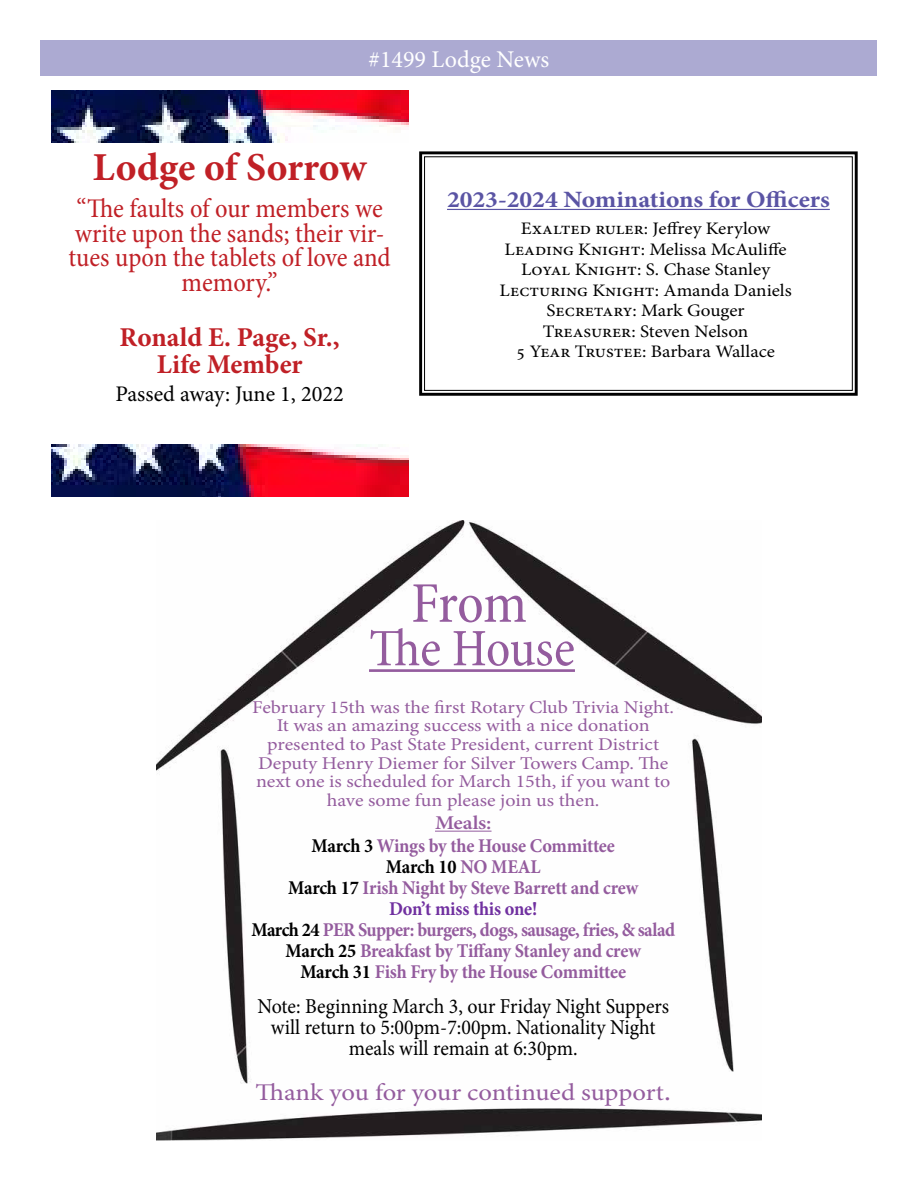
<style>
.page{position:relative;width:918px;height:1188px;background:#fff}
.page>*{position:absolute;margin:0;border:0;box-sizing:border-box;transform-origin:0 0}
.t1{font:condensed 58.05px "Minion Pro";color:#945c9e}
.t2{font:condensed 53.1px "Minion Pro";color:#945c9e}
.t3{font:700 39.6px "Minion Pro";color:#c02026}
.t4{font:condensed 27.15px/24.8px "Minion Pro";color:#c02026;text-align:center}
.t5{font:700 27.15px/27.3px "Minion Pro";letter-spacing:-.005em;color:#c02026;text-align:center}
.t6{font:24px "Minion Pro";color:#945c9e;scale:1.11 1}
.t7{font:24px "Minion Pro";color:#fff}
.t8{font:700 23.4px "Minion Pro";color:#5a54a4;scale:1.09 1}
.t9{font:22.35px "Minion Pro";color:#000}
.t10{font:21.15px/20.9px "Minion Pro";color:#000;text-align:center;scale:.94 1}
.t11{font:700 19.5px/20.9px "Minion Pro";letter-spacing:-.015em;color:#945c9e;text-align:center;scale:.94 1}
.t12{font:18px/18.6px "Minion Pro";letter-spacing:-.005em;color:#945c9e;text-align:center;scale:1.11 1}
.t13{font:17.55px/20.5px "Minion Pro";color:#000;text-align:center;scale:1.09 1}
.s1{font-weight:600}
.s2{color:#000}
.s3{color:#7030a0}
.s4{font-size:27px}
</style>
<div class="page">
<div style="left:40px;top:40px;width:838px;height:36px;background:#acaad2"></div>
<img style="left:156px;top:521px;width:606px;height:620px">
<hr style="left:369px;top:669px;width:206px;height:3px;background:#945c9e">
<hr style="left:435px;top:831px;width:57px;height:1px;background:#945c9e">
<svg style="left:419px;top:151px;width:439px;height:245px"></svg>
<div style="left:424px;top:156px;width:429px;height:235px;border:1px solid #000"></div>
<img style="left:52px;top:445px;width:356px;height:52px">
<img style="left:52px;top:91px;width:356px;height:52px">
<h3 class="t7" style="left:369px;top:43px;width:182px">#1499 Lodge News</h3>
<h3 class="t3" style="left:93px;top:139px;width:275px">Lodge of Sorrow</h3>
<h3 class="t4" style="left:69px;top:196px;width:324px">“The faults of our members we write upon the sands; their vir&shy;tues upon the tablets of love and memory.”</h3>
<h3 class="t5" style="left:120px;top:323px;width:222px">Ronald E. Page, Sr.,<br>Life Member</h3>
<p class="t9" style="left:116px;top:378px;width:230px">Passed away: June 1, 2022</p>
<p class="t8" style="left:447px;top:183px;width:353px">2023-2024 Nominations for Officers</p>
<p class="t13" style="left:500px;top:218px;width:270px">Exalted ruler: Jeffrey Kerylow<br>Leading Knight: Melissa McAuliffe<br>Loyal Knight: S. Chase Stanley<br>Lecturing Knight: Amanda Daniels<br>Secretary: Mark Gouger<br>Treasurer: Steven Nelson<br>5 Year Trustee: Barbara Wallace</p>
<h1 class="t1" style="left:411px;top:565px;width:117px">From</h1>
<h2 class="t2" style="left:369px;top:614px;width:207px">The House</h2>
<p class="t12" style="left:252px;top:698px;width:382px">February 15th was the first Rotary Club Trivia Night.<br>It was an amazing success with a nice donation presented to Past State President, current District Deputy Henry Diemer for Silver Towers Camp. The next one is scheduled for March 15th, if you want to have some fun please join us then.</p>
<p class="t11" style="left:312px;top:811px;width:324px;line-height:23.2px"><span class="s1">Meals:<br></span><span class="s2">March 3</span> Wings by the House Committee</p>
<p class="t11" style="left:251px;top:856px;width:452px"><span class="s2">March 10</span> NO MEAL<br><span class="s2">March 17</span> Irish Night by Steve Barrett and crew<br><span class="s3">Don’t miss this one!<br></span><span class="s2">March 24</span> PER Supper: burgers, dogs, sausage, fries, &amp; salad <span class="s2">March 25</span> Breakfast by Tiffany Stanley and crew<br><span class="s2">March 31</span> Fish Fry by the House Committee</p>
<p class="t10" style="left:257px;top:996px;width:440px">Note: Beginning March 3, our Friday Night Suppers will return to 5:00pm-7:00pm. Nationality Night meals will remain at 6:30pm.</p>
<h3 class="t6" style="left:256px;top:1077px;width:376px">Thank you for your continued support<span class="s4">.</span></h3>
</div>
